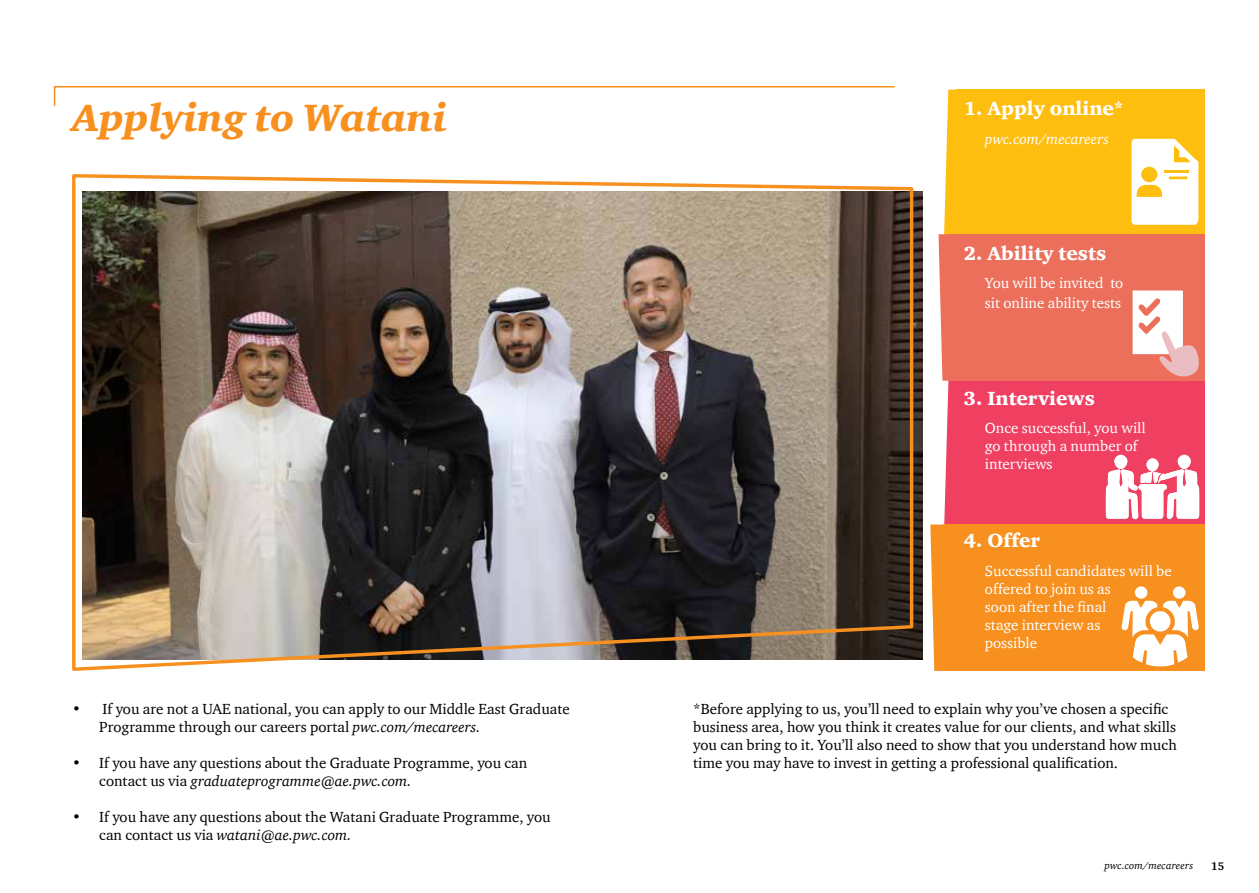
<style>
.page{position:relative;width:1259px;height:893px;background:#fff}
.page>*{position:absolute;margin:0;border:0;box-sizing:border-box;transform-origin:0 0}
.t1{font:italic 900 39px "ITC Charter Com";color:#f7901e}
.t2{font:900 19.5px "ITC Charter Com";color:#fff}
.t3{font:15px/18px "ITC Charter Com";color:#000}
.t4{font:15px/18px "ITC Charter Com";color:#fff}
.t5{font:italic 15px "ITC Charter Com";color:#fff}
.t6{font:700 11.25px "ITC Charter Com";color:#000}
.t7{font:italic 10.5px "ITC Charter Com";letter-spacing:.01em;color:#000}
.s1{font-style:italic}
</style>
<div class="page">
<div style="left:956px;top:379px;width:249px;height:146px;background:#ef4062"></div>
<div style="left:956px;top:90px;width:249px;height:146px;background:#febe10"></div>
<svg style="left:1131px;top:139px;width:67px;height:86px"></svg>
<svg style="left:1105px;top:455px;width:94px;height:64px"></svg>
<svg style="left:53px;top:86px;width:842px;height:20px"></svg>
<div style="left:951px;top:234px;width:254px;height:147px;background:#eb6f5a"></div>
<svg style="left:1132px;top:290px;width:67px;height:87px"></svg>
<div style="left:943px;top:524px;width:262px;height:147px;background:#f7901e"></div>
<svg style="left:1121px;top:586px;width:77px;height:80px"></svg>
<svg style="left:930px;top:90px;width:26px;height:581px"></svg>
<img style="left:72px;top:174px;width:843px;height:497px">
<h1 class="t1" style="left:72px;top:94px;width:376px">Applying to Watani</h1>
<p class="t3" style="left:99px;top:699px;width:472px;text-indent:-27px">• If you are not a UAE national, you can apply to our Middle East Graduate<br>Programme through our careers portal <span class="s1">pwc.com/mecareers.</span></p>
<p class="t3" style="left:99px;top:753px;width:429px;text-indent:-27px">• If you have any questions about the Graduate Programme, you can contact us via <span class="s1">graduateprogramme@ae.pwc.com.</span></p>
<p class="t3" style="left:99px;top:807px;width:453px;text-indent:-27px">• If you have any questions about the Watani Graduate Programme, you can contact us via <span class="s1">watani@ae.pwc.com.</span></p>
<h2 class="t2" style="left:963px;top:96px;width:161px">1. Apply online*</h2>
<p class="t5" style="left:985px;top:130px;width:125px">pwc.com/mecareers</p>
<h2 class="t2" style="left:963px;top:241px;width:144px">2. Ability tests</h2>
<p class="t4" style="left:985px;top:273px;width:140px;line-height:19.8px">You will be invited to sit online ability tests</p>
<h2 class="t2" style="left:963px;top:386px;width:133px">3. Interviews</h2>
<p class="t4" style="left:985px;top:419px;width:162px">Once successful, you will go through a number of interviews</p>
<h2 class="t2" style="left:963px;top:529px;width:78px">4. Offer</h2>
<p class="t4" style="left:985px;top:562px;width:188px">Successful candidates will be offered to join us as<br>soon after the final<br>stage interview as<br>possible</p>
<p class="t3" style="left:693px;top:699px;width:485px">*Before applying to us, you’ll need to explain why you’ve chosen a specific business area, how you think it creates value for our clients, and what skills you can bring to it. You’ll also need to show that you understand how much time you may have to invest in getting a professional qualification.</p>
<p class="t7" style="left:1104px;top:860px;width:90px">pwc.com/mecareers</p>
<p class="t6" style="left:1211px;top:859px;width:15px">15</p>
</div>
